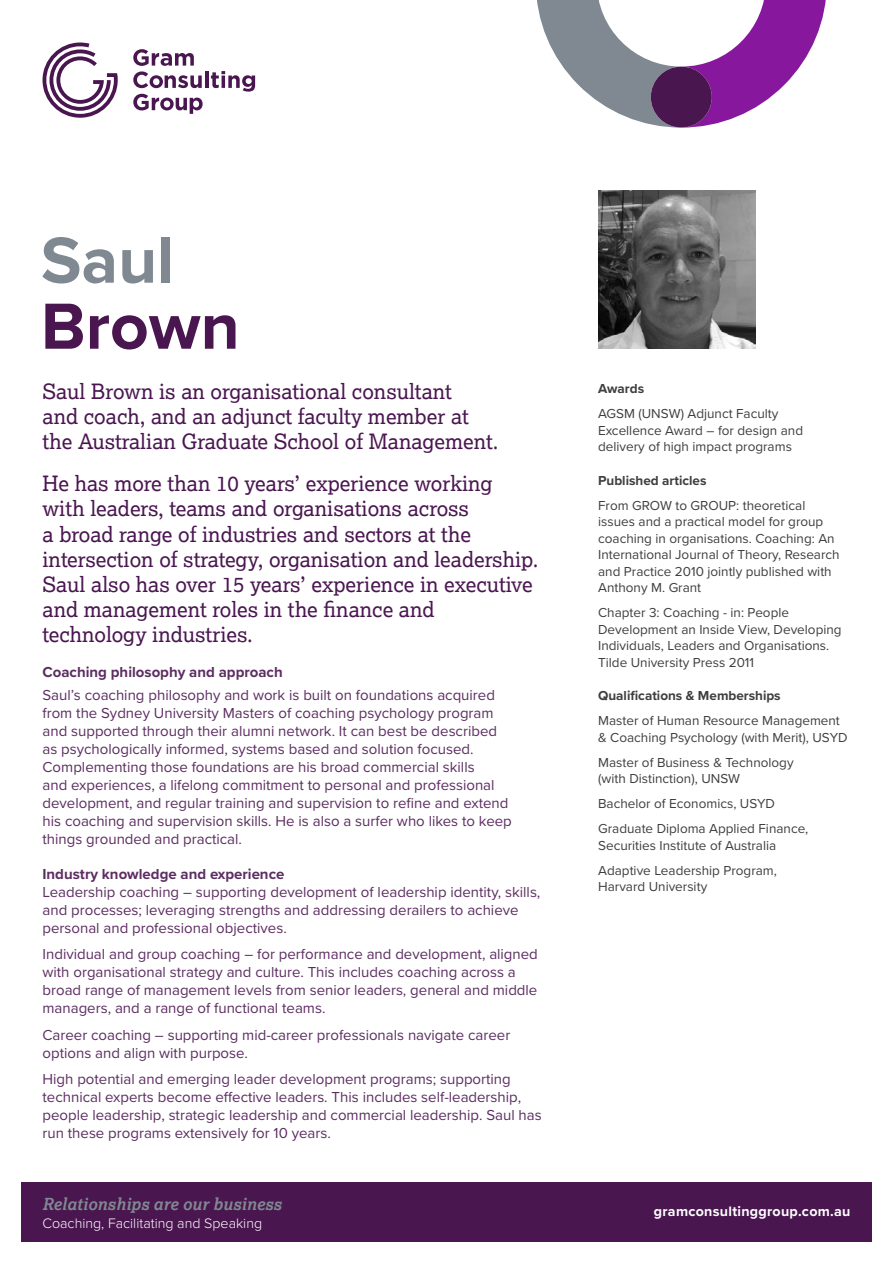
<style>
.page{position:relative;width:893px;height:1263px;background:#fff}
.page>*{position:absolute;margin:0;border:0;box-sizing:border-box;transform-origin:0 0}
.t1{font:700 67.5px/66px "Proxima Nova";color:#4a1650}
.t2{font:21px/25.2px "Lexia";color:#4a1650}
.t3{font:italic 700 16.5px "Lexia";color:#808991}
.t4{font:15px/18px "Proxima Nova";color:#5c2d61}
.t5{font:700 15px "Proxima Nova";color:#5c2d61}
.t6{font:300 14.25px "Proxima Nova";color:#fff}
.t7{font:700 14.25px "Proxima Nova";letter-spacing:.02em;color:#fff}
.t8{font:13.5px/16.5px "Proxima Nova";color:#3e3e3f}
.t9{font:700 13.5px "Proxima Nova";color:#3e3e3f}
.s1{color:#808991}
</style>
<div class="page">
<div style="left:21px;top:1182px;width:851px;height:60px;background:#4a1650"></div>
<svg style="left:43px;top:43px;width:75px;height:75px"></svg>
<svg style="left:133px;top:49px;width:69px;height:39px"></svg>
<hr style="left:205px;top:71px;width:4px;height:17px;background:#4a1650">
<svg style="left:211px;top:71px;width:44px;height:21px"></svg>
<svg style="left:133px;top:94px;width:70px;height:20px"></svg>
<svg style="left:537px;top:0;width:289px;height:128px"></svg>
<img style="left:598px;top:191px;width:157px;height:157px">
<p class="t1" style="left:41px;top:226px;width:200px"><span class="s1">Saul<br></span>Brown</p>
<p class="t2" style="left:43px;top:378px;width:457px">Saul Brown is an organisational consultant<br>and coach, and an adjunct faculty member at the Australian Graduate School of Management.</p>
<p class="t2" style="left:43px;top:470px;width:497px">He has more than 10 years’ experience working with leaders, teams and organisations across<br>a broad range of industries and sectors at the intersection of strategy, organisation and leadership.<br>Saul also has over 15 years’ experience in executive and management roles in the finance and technology industries.</p>
<p class="t5" style="left:43px;top:661px;width:242px">Coaching philosophy and approach</p>
<p class="t4" style="left:43px;top:685px;width:456px">Saul’s coaching philosophy and work is built on foundations acquired from the Sydney University Masters of coaching psychology program and supported through their alumni network. It can best be described</p>
<p class="t4" style="left:43px;top:739px;width:433px">as psychologically informed, systems based and solution focused.</p>
<p class="t4" style="left:43px;top:757px;width:454px">Complementing those foundations are his broad commercial skills and experiences, a lifelong commitment to personal and professional</p>
<p class="t4" style="left:43px;top:793px;width:467px">development, and regular training and supervision to refine and extend</p>
<p class="t4" style="left:43px;top:811px;width:471px">his coaching and supervision skills. He is also a surfer who likes to keep things grounded and practical.</p>
<p class="t5" style="left:43px;top:862px;width:243px">Industry knowledge and experience</p>
<p class="t4" style="left:43px;top:882px;width:499px">Leadership coaching – supporting development of leadership identity, skills,</p>
<p class="t4" style="left:43px;top:900px;width:478px">and processes; leveraging strengths and addressing derailers to achieve</p>
<p class="t4" style="left:43px;top:918px;width:246px">personal and professional objectives.</p>
<p class="t4" style="left:43px;top:945px;width:497px">Individual and group coaching – for performance and development, aligned</p>
<p class="t4" style="left:43px;top:963px;width:475px">with organisational strategy and culture. This includes coaching across a</p>
<p class="t4" style="left:43px;top:981px;width:496px">broad range of management levels from senior leaders, general and middle</p>
<p class="t4" style="left:43px;top:999px;width:284px">managers, and a range of functional teams.</p>
<p class="t4" style="left:43px;top:1025px;width:469px">Career coaching – supporting mid-career professionals navigate career</p>
<p class="t4" style="left:43px;top:1043px;width:207px">options and align with purpose.</p>
<p class="t4" style="left:43px;top:1070px;width:470px">High potential and emerging leader development programs; supporting</p>
<p class="t4" style="left:43px;top:1088px;width:480px">technical experts become effective leaders. This includes self-leadership,</p>
<p class="t4" style="left:43px;top:1106px;width:501px">people leadership, strategic leadership and commercial leadership. Saul has</p>
<p class="t4" style="left:43px;top:1124px;width:290px">run these programs extensively for 10 years.</p>
<p class="t3" style="left:43px;top:1193px;width:241px">Relationships are our business</p>
<p class="t6" style="left:43px;top:1212px;width:221px">Coaching, Facilitating and Speaking</p>
<p class="t9" style="left:598px;top:379px;width:47px">Awards</p>
<p class="t8" style="left:598px;top:405px;width:206px">AGSM (UNSW) Adjunct Faculty<br>Excellence Award – for design and delivery of high impact programs</p>
<p class="t9" style="left:598px;top:470px;width:110px">Published articles</p>
<p class="t8" style="left:598px;top:497px;width:243px">From GROW to GROUP: theoretical issues and a practical model for group coaching in organisations. Coaching: An International Journal of Theory, Research and Practice 2010 jointly published with Anthony M. Grant</p>
<p class="t8" style="left:598px;top:604px;width:245px">Chapter 3: Coaching - in: People Development an Inside View, Developing Individuals, Leaders and Organisations.<br>Tilde University Press 2011</p>
<p class="t9" style="left:598px;top:686px;width:184px">Qualifications &amp; Memberships</p>
<p class="t8" style="left:598px;top:712px;width:251px">Master of Human Resource Management &amp; Coaching Psychology (with Merit), USYD</p>
<p class="t8" style="left:598px;top:753px;width:197px">Master of Business &amp; Technology (with Distinction), UNSW</p>
<p class="t8" style="left:598px;top:795px;width:178px">Bachelor of Economics, USYD</p>
<p class="t8" style="left:598px;top:820px;width:212px">Graduate Diploma Applied Finance,<br>Securities Institute of Australia</p>
<p class="t8" style="left:598px;top:861px;width:180px">Adaptive Leadership Program,<br>Harvard University</p>
<p class="t7" style="left:654px;top:1201px;width:198px">gramconsultinggroup.com.au</p>
</div>
